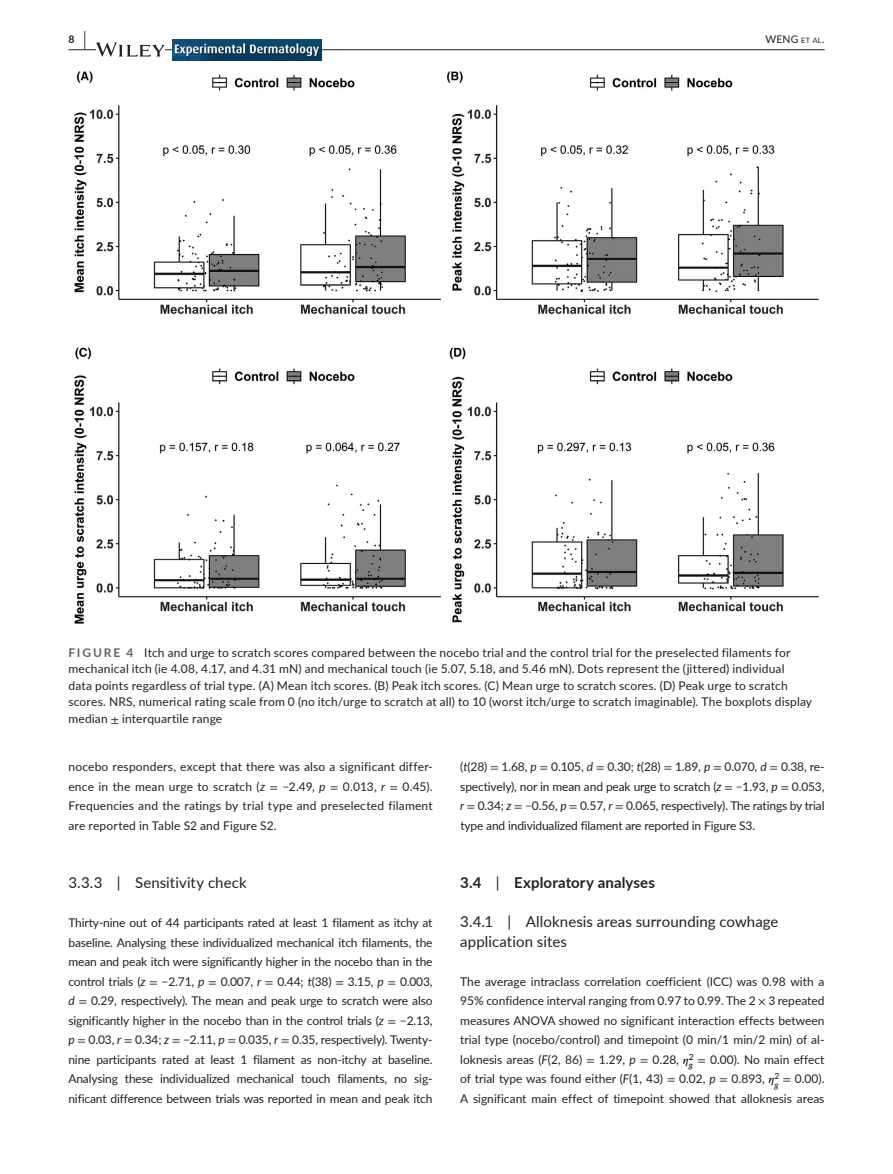
<style>
.page{position:relative;width:893px;height:1174px;background:#fff}
.page>*{position:absolute;margin:0;border:0;box-sizing:border-box;transform-origin:0 0}
.t1{font:15px/19.5px "Lato";letter-spacing:.005em;color:#231f20}
.t2{font:700 15px "Lato";letter-spacing:.01em;color:#231f20}
.t3{font:12px/19.5px "Lato";letter-spacing:.01em;color:#231f20;text-align:justify}
.t4{font:10.5px "Lato";color:#231f20}
.t5{font:700 10.5px "Lato";color:#231f20}
.s1{font-size:19.5px}
.s2{font-size:7.35px}
.s3{font-weight:700;color:#636366}
.s4{font-family:"STIX"}
.s5{font-style:italic}
.s6{font-weight:400}
.s7{font-family:"STIX Math";font-style:italic;color:#000}
</style>
<div class="page">
<hr style="left:68px;top:49px;width:756px;height:1px;background:#231f20">
<svg style="left:96px;top:42px;width:69px;height:15px"></svg>
<img style="left:172px;top:39px;width:149px;height:21px">
<img style="left:74px;top:71px;width:745px;height:553px">
<p class="t5" style="left:68px;top:31px;width:19px">8 <span class="s1">|</span></p>
<p class="t4" style="left:765px;top:31px;width:61px">WENG <span class="s2">et al</span>.</p>
<p class="t3" style="left:68px;top:643px;width:745px;line-height:16.5px;text-align:left"><span class="s3">FIGURE 4</span> Itch and urge to scratch scores compared between the nocebo trial and the control trial for the preselected filaments for mechanical itch (ie 4.08, 4.17, and 4.31 mN) and mechanical touch (ie 5.07, 5.18, and 5.46 mN). Dots represent the (jittered) individual<br>data points regardless of trial type. (A) Mean itch scores. (B) Peak itch scores. (C) Mean urge to scratch scores. (D) Peak urge to scratch scores. NRS, numerical rating scale from 0 (no itch/urge to scratch at all) to 10 (worst itch/urge to scratch imaginable). The boxplots display median <span class="s4">±</span> interquartile range</p>
<p class="t3" style="left:68px;top:756px;width:366px">nocebo responders, except that there was also a significant differ&shy;ence in the mean urge to scratch (<span class="s5">z</span> <span class="s4">=</span> −2.49, <span class="s5">p</span> <span class="s4">=</span> 0.013, <span class="s5">r</span> <span class="s4">=</span> 0.45).<br>Frequencies and the ratings by trial type and preselected filament are reported in Table S2 and Figure S2.</p>
<p class="t1" style="left:68px;top:872px;width:180px">3.3.3 | Sensitivity check</p>
<p class="t3" style="left:68px;top:912px;width:366px">Thirty-nine out of 44 participants rated at least 1 filament as itchy at baseline. Analysing these individualized mechanical itch filaments, the mean and peak itch were significantly higher in the nocebo than in the control trials (<span class="s5">z</span> <span class="s4">=</span> −2.71, <span class="s5">p</span> <span class="s4">=</span> 0.007, <span class="s5">r</span> <span class="s4">=</span> 0.44; <span class="s5">t</span>(38) <span class="s4">=</span> 3.15, <span class="s5">p</span> <span class="s4">=</span> 0.003, <span class="s5">d</span> <span class="s4">=</span> 0.29, respectively). The mean and peak urge to scratch were also significantly higher in the nocebo than in the control trials (<span class="s5">z</span> <span class="s4">=</span> −2.13, <span class="s5">p</span> <span class="s4">=</span> 0.03, <span class="s5">r</span> <span class="s4">=</span> 0.34; <span class="s5">z</span> <span class="s4">=</span> −2.11, <span class="s5">p</span> <span class="s4">=</span> 0.035, <span class="s5">r</span> <span class="s4">=</span> 0.35, respectively). Twenty&shy;nine participants rated at least 1 filament as non-itchy at baseline.<br>Analysing these individualized mechanical touch filaments, no sig&shy;nificant difference between trials was reported in mean and peak itch</p>
<p class="t3" style="left:460px;top:756px;width:366px">(<span class="s5">t</span>(28) <span class="s4">=</span> 1.68, <span class="s5">p</span> <span class="s4">=</span> 0.105, <span class="s5">d</span> <span class="s4">=</span> 0.30; <span class="s5">t</span>(28) <span class="s4">=</span> 1.89, <span class="s5">p</span> <span class="s4">=</span> 0.070, <span class="s5">d</span> <span class="s4">=</span> 0.38, re&shy;spectively), nor in mean and peak urge to scratch (<span class="s5">z</span> <span class="s4">=</span> −1.93, <span class="s5">p</span> <span class="s4">=</span> 0.053, <span class="s5">r</span> <span class="s4">=</span> 0.34; <span class="s5">z</span> <span class="s4">=</span> −0.56, <span class="s5">p</span> <span class="s4">=</span> 0.57, <span class="s5">r</span> <span class="s4">=</span> 0.065, respectively). The ratings by trial type and individualized filament are reported in Figure S3.</p>
<p class="t2" style="left:460px;top:872px;width:196px">3.4 <span class="s6">|</span> Exploratory analyses</p>
<p class="t1" style="left:460px;top:911px;width:320px">3.4.1 | Alloknesis areas surrounding cowhage application sites</p>
<p class="t3" style="left:460px;top:971px;width:366px">The average intraclass correlation coefficient (ICC) was 0.98 with a 95% confidence interval ranging from 0.97 to 0.99. The 2 <span class="s4">×</span> 3 repeated measures ANOVA showed no significant interaction effects between trial type (nocebo/control) and timepoint (0 min/1 min/2 min) of al&shy;loknesis areas (<span class="s5">F</span>(2, 86) <span class="s4">=</span> 1.29, <span class="s5">p</span> <span class="s4">=</span> 0.28, <span class="s7">𝜂</span><sup>2</sup></p>
<p class="t3" style="left:460px;top:1049px;width:366px;text-indent:229px"><sub>g</sub> <span class="s4">=</span> 0.00). No main effect of trial type was found either (<span class="s5">F</span>(1, 43) <span class="s4">=</span> 0.02, <span class="s5">p</span> <span class="s4">=</span> 0.893, <span class="s7">𝜂</span><sup>2</sup></p>
<p class="t3" style="left:460px;top:1068px;width:366px;text-align:right"><sub>g</sub> <span class="s4">=</span> 0.00).<br>A significant main effect of timepoint showed that alloknesis areas</p>
</div>
